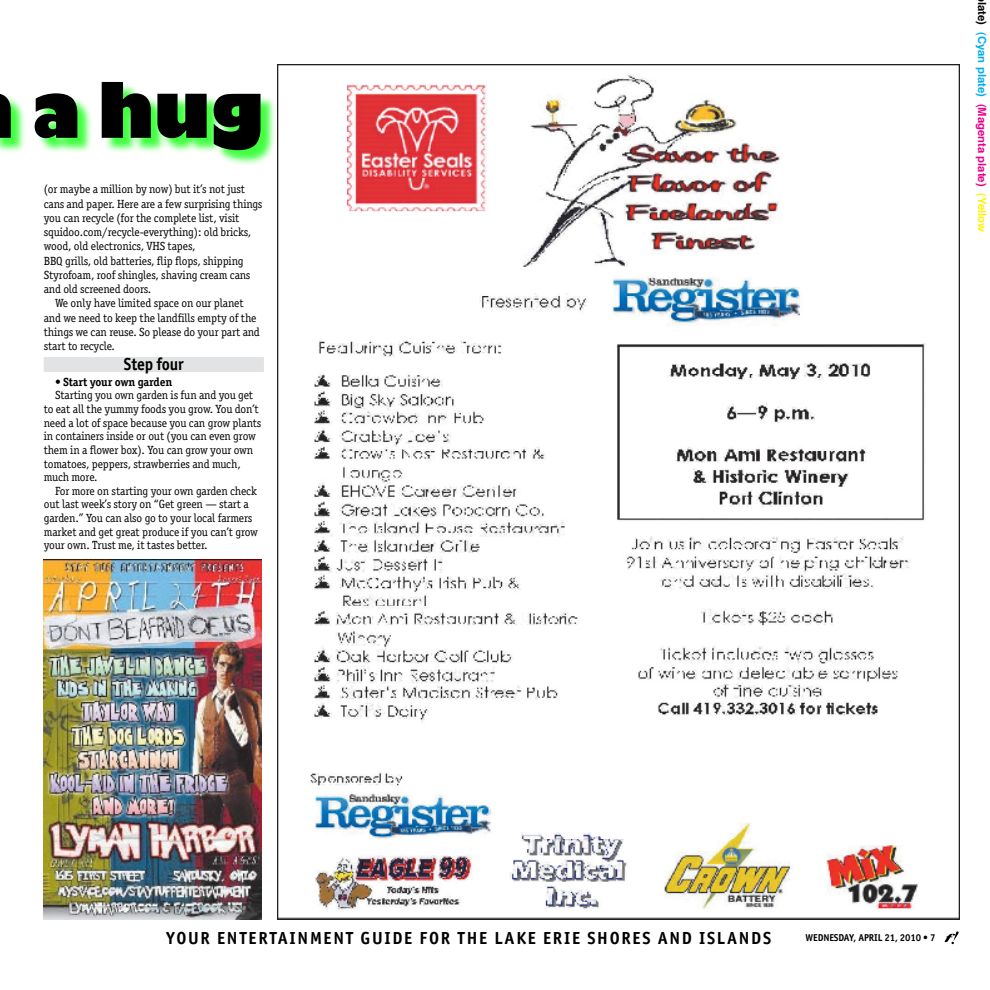
<style>
.page{position:relative;width:990px;height:990px;background:#fff}
.page>*{position:absolute;margin:0;border:0;box-sizing:border-box;transform-origin:0 0}
.t1{font:700 17.5px "Officina Sans Std";letter-spacing:.1em;color:#000}
.t2{font:700 17.5px "Officina Sans Std";letter-spacing:-.01em;color:#000;scale:.9 1}
.t3{font:11.88px/13.6px "Officina Serif Std";letter-spacing:-.01em;color:#000}
.t4{font:700 11.88px "Officina Serif Std";letter-spacing:-.01em;color:#000}
.t5{font:700 11.25px "Helvetica";color:#ec008c}
.t6{font:700 10px "Officina Sans Std";letter-spacing:-.01em;color:#000}
.s1{color:#000}
.s2{color:#00adef}
.s3{color:#fff200}
</style>
<div class="page">
<svg style="left:944px;top:931px;width:15px;height:13px"></svg>
<div style="left:44px;top:357px;width:220px;height:15px;background:#e2e3e4"></div>
<div style="left:0;top:82px;width:277px;height:84px;background:#0f0;opacity:.75"></div>
<svg style="left:0;top:81px;width:261px;height:69px"></svg>
<img style="left:44px;top:559px;width:217px;height:360px">
<img style="left:278px;top:64px;width:682px;height:855px">
<p class="t3" style="left:44px;top:183px;width:203px">(or maybe a million by now) but it’s not just</p>
<p class="t3" style="left:44px;top:197px;width:220px">cans and paper. Here are a few surprising things</p>
<p class="t3" style="left:44px;top:211px;width:197px">you can recycle (for the complete list, visit</p>
<p class="t3" style="left:44px;top:225px;width:209px">squidoo.com/recycle-everything): old bricks,</p>
<p class="t3" style="left:44px;top:240px;width:153px">wood, old electronics, VHS tapes,</p>
<p class="t3" style="left:44px;top:254px;width:201px">BBQ grills, old batteries, flip flops, shipping</p>
<p class="t3" style="left:44px;top:268px;width:208px">Styrofoam, roof shingles, shaving cream cans</p>
<p class="t3" style="left:44px;top:282px;width:109px">and old screened doors.</p>
<p class="t3" style="left:55px;top:297px;width:190px">We only have limited space on our planet</p>
<p class="t3" style="left:44px;top:311px;width:214px">and we need to keep the landfills empty of the</p>
<p class="t3" style="left:44px;top:325px;width:218px">things we can reuse. So please do your part and</p>
<p class="t3" style="left:44px;top:339px;width:73px">start to recycle.</p>
<h1 class="t2" style="left:124px;top:353px;width:68px">Step four</h1>
<p class="t4" style="left:55px;top:374px;width:119px">• Start your own garden</p>
<p class="t3" style="left:44px;top:389px;width:219px;text-indent:11px">Starting you own garden is fun and you get to eat all the yummy foods you grow. You don’t need a lot of space because you can grow plants in containers inside or out (you can even grow them in a flower box). You can grow your own tomatoes, peppers, strawberries and much, much more.</p>
<p class="t3" style="left:44px;top:484px;width:216px;text-indent:11px">For more on starting your own garden check out last week’s story on “Get green — start a garden.” You can also go to your local farmers market and get great produce if you can’t grow your own. Trust me, it tastes better.</p>
<p class="t5" style="left:991px;top:2px;width:232px;rotate:90deg"><span class="s1">late)</span> <span class="s2">(Cyan plate)</span> (Magenta plate) <span class="s3">(Yellow</span></p>
<h1 class="t1" style="left:166px;top:927px;width:607px">YOUR ENTERTAINMENT GUIDE FOR TH E LAKE ERIE SHORES AND ISLANDS</h1>
<p class="t6" style="left:806px;top:932px;width:131px">WEDNESDAY, APRIL 21, 2010 • 7</p>
</div>
